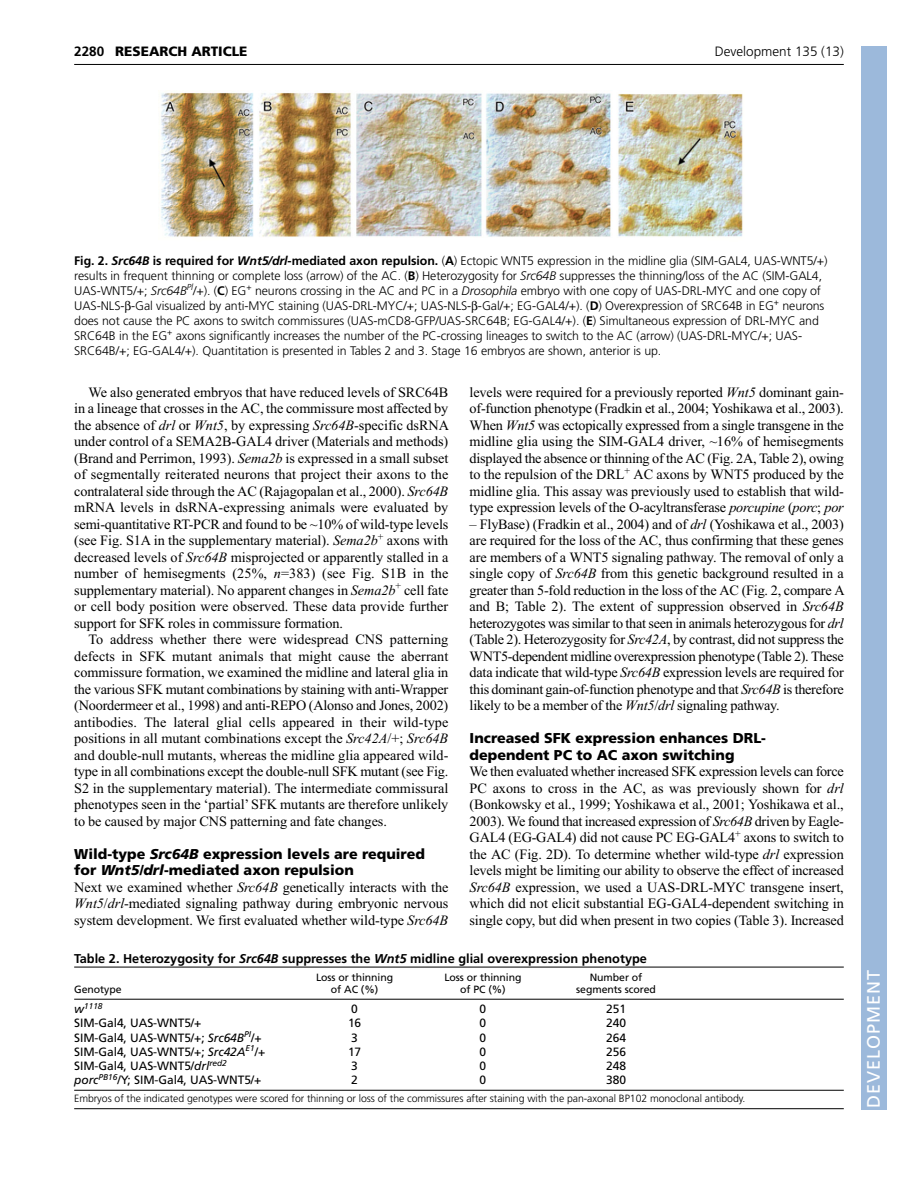
<style>
.page{position:relative;width:918px;height:1188px;background:#fff}
.page>*{position:absolute;margin:0;border:0;box-sizing:border-box;transform-origin:0 0}
.t1{font:18px "Frutiger LT Std";letter-spacing:.055em;color:#fff}
.t2{font:14.25px/16.5px "Times New Roman";letter-spacing:-.005em;color:#000;text-align:justify}
.t3{font:900 14.25px/16.5px "Frutiger LT Std";color:#000}
.t4{font:300 13.5px "Frutiger LT Std";color:#000}
.t5{font:900 13.5px "Frutiger LT Std";color:#000}
.t6{font:700 13.5px "Frutiger LT Std";color:#000}
.t7{font:700 12.75px "Frutiger LT Std";color:#000}
.t8{font:300 12.3px/15px "Frutiger LT Std";letter-spacing:-.005em;color:#000}
.t9{font:12px "Frutiger LT Std";letter-spacing:-.005em;color:#000}
.t10{font:300 10.5px "Frutiger LT Std";letter-spacing:-.005em;color:#000}
.t11{font:10.5px "Frutiger LT Std";letter-spacing:-.005em;color:#000}
.t12{font:italic 8.4px "Frutiger LT Std";color:#000}
.s1{font-weight:700}
.s2{font-weight:700;font-style:italic}
.s3{font-style:italic}
.s4{font-size:12px}
</style>
<div class="page">
<hr style="left:74px;top:64px;width:770px;height:1px;background:#000">
<img style="left:161px;top:92px;width:582px;height:145px">
<hr style="left:74px;top:967px;width:770px;height:1px;background:#000">
<hr style="left:74px;top:999px;width:770px;height:1px;background:#000">
<hr style="left:74px;top:1090px;width:770px;height:1px;background:#000">
<hr style="left:74px;top:1108px;width:770px;height:1px;background:#000">
<div style="left:861px;top:46px;width:25px;height:1064px;background:#9cb9db"></div>
<p class="t6" style="left:74px;top:46px;width:32px">2280</p>
<p class="t5" style="left:115px;top:46px;width:134px">RESEARCH ARTICLE</p>
<p class="t4" style="left:715px;top:46px;width:131px">Development 135 (13)</p>
<p class="t8" style="left:74px;top:254px;width:755px"><span class="s1">Fig. 2.</span> <span class="s2">Src64B</span> <span class="s1">is required for</span> <span class="s2">Wnt5/drl</span><span class="s1">-mediated axon repulsion.</span> (<span class="s1">A</span>) Ectopic WNT5 expression in the midline glia (SIM-GAL4, UAS-WNT5/+) results in frequent thinning or complete loss (arrow) of the AC. (<span class="s1">B</span>) Heterozygosity for <span class="s3">Src64B</span> suppresses the thinning/loss of the AC (SIM-GAL4, UAS-WNT5/+; <span class="s3">Src64B</span><sup>Pl</sup>/+). (<span class="s1">C</span>) EG<sup>+</sup> neurons crossing in the AC and PC in a <span class="s3">Drosophila</span> embryo with one copy of UAS-DRL-MYC and one copy of UAS-NLS- -Gal visualized by anti-MYC staining (UAS-DRL-MYC/+; UAS-NLS- -Gal/+; EG-GAL4/+). (<span class="s1">D</span>) Overexpression of SRC64B in EG<sup>+</sup> neurons does not cause the PC axons to switch commissures (UAS-mCD8-GFP/UAS-SRC64B; EG-GAL4/+). (<span class="s1">E</span>) Simultaneous expression of DRL-MYC and SRC64B in the EG<sup>+</sup> axons significantly increases the number of the PC-crossing lineages to switch to the AC (arrow) (UAS-DRL-MYC/+; UAS-SRC64B/+; EG-GAL4/+). Quantitation is presented in Tables 2 and 3. Stage 16 embryos are shown, anterior is up.</p>
<p class="t2" style="left:74px;top:385px;width:376px;text-indent:14px">We also generated embryos that have reduced levels of SRC64B in a lineage that crosses in the AC, the commissure most affected by the absence of <span class="s3">drl</span> or <span class="s3">Wnt5</span>, by expressing <span class="s3">Src64B</span>-specific dsRNA under control of a SEMA2B-GAL4 driver (Materials and methods) (Brand and Perrimon, 1993). <span class="s3">Sema2b</span> is expressed in a small subset of segmentally reiterated neurons that project their axons to the contralateral side through the AC (Rajagopalan et al., 2000). <span class="s3">Src64B </span>mRNA levels in dsRNA-expressing animals were evaluated by semi-quantitative RT-PCR and found to be ~10% of wild-type levels (see Fig. S1A in the supplementary material). <span class="s3">Sema2b</span><sup>+</sup> axons with decreased levels of <span class="s3">Src64B</span> misprojected or apparently stalled in a number of hemisegments (25%, <span class="s3">n</span>=383) (see Fig. S1B in the supplementary material). No apparent changes in <span class="s3">Sema2b</span><sup>+</sup> cell fate or cell body position were observed. These data provide further support for SFK roles in commissure formation.</p>
<p class="t2" style="left:74px;top:633px;width:376px;text-indent:14px">To address whether there were widespread CNS patterning defects in SFK mutant animals that might cause the aberrant commissure formation, we examined the midline and lateral glia in the various SFK mutant combinations by staining with anti-Wrapper (Noordermeer et al., 1998) and anti-REPO (Alonso and Jones, 2002) antibodies. The lateral glial cells appeared in their wild-type positions in all mutant combinations except the <span class="s3">Src42A</span>/+; <span class="s3">Src64B </span>and double-null mutants, whereas the midline glia appeared wild&shy;type in all combinations except the double-null SFK mutant (see Fig.<br>S2 in the supplementary material). The intermediate commissural phenotypes seen in the ‘partial’ SFK mutants are therefore unlikely to be caused by major CNS patterning and fate changes.</p>
<p class="t3" style="left:74px;top:847px;width:352px">Wild-type <span class="s3">Src64B</span> expression levels are required for <span class="s3">Wnt5/drl</span>-mediated axon repulsion</p>
<p class="t2" style="left:74px;top:880px;width:376px">Next we examined whether <span class="s3">Src64B</span> genetically interacts with the <span class="s3">Wnt5</span>/<span class="s3">drl</span>-mediated signaling pathway during embryonic nervous system development. We first evaluated whether wild-type <span class="s3">Src64B</span></p>
<p class="t2" style="left:470px;top:385px;width:376px">levels were required for a previously reported <span class="s3">Wnt5</span> dominant gain&shy;of-function phenotype (Fradkin et al., 2004; Yoshikawa et al., 2003).<br>When <span class="s3">Wnt5</span> was ectopically expressed from a single transgene in the midline glia using the SIM-GAL4 driver, ~16% of hemisegments displayed the absence or thinning of the AC (Fig. 2A, Table 2), owing to the repulsion of the DRL<sup>+</sup> AC axons by WNT5 produced by the midline glia. This assay was previously used to establish that wild&shy;type expression levels of the O-acyltransferase <span class="s3">porcupine</span> (<span class="s3">porc</span>; <span class="s3">por</span></p>
<p class="t2" style="left:470px;top:517px;width:377px">– FlyBase) (Fradkin et al., 2004) and of <span class="s3">drl</span> (Yoshikawa et al., 2003) are required for the loss of the AC, thus confirming that these genes are members of a WNT5 signaling pathway. The removal of only a single copy of <span class="s3">Src64B</span> from this genetic background resulted in a greater than 5-fold reduction in the loss of the AC (Fig. 2, compare A and B; Table 2). The extent of suppression observed in <span class="s3">Src64B </span>heterozygotes was similar to that seen in animals heterozygous for <span class="s3">drl </span>(Table 2). Heterozygosity for <span class="s3">Src42A</span>, by contrast, did not suppress the WNT5-dependent midline overexpression phenotype (Table 2). These data indicate that wild-type <span class="s3">Src64B</span> expression levels are required for this dominant gain-of-function phenotype and that <span class="s3">Src64B</span> is therefore likely to be a member of the <span class="s3">Wnt5</span>/<span class="s3">drl</span> signaling pathway.</p>
<p class="t3" style="left:470px;top:731px;width:298px">Increased SFK expression enhances DRL&shy;dependent PC to AC axon switching</p>
<p class="t2" style="left:470px;top:765px;width:376px">We then evaluated whether increased SFK expression levels can force PC axons to cross in the AC, as was previously shown for <span class="s3">drl </span>(Bonkowsky et al., 1999; Yoshikawa et al., 2001; Yoshikawa et al., 2003). We found that increased expression of <span class="s3">Src64B</span> driven by Eagle-GAL4 (EG-GAL4) did not cause PC EG-GAL4<sup>+</sup> axons to switch to the AC (Fig. 2D). To determine whether wild-type <span class="s3">drl</span> expression levels might be limiting our ability to observe the effect of increased <span class="s3">Src64B</span> expression, we used a UAS-DRL-MYC transgene insert, which did not elicit substantial EG-GAL4-dependent switching in single copy, but did when present in two copies (Table 3). Increased</p>
<p class="t7" style="left:74px;top:953px;width:574px">Table 2. Heterozygosity for <span class="s3">Src64B</span> suppresses the <span class="s3">Wnt5</span> midline glial overexpression phenotype</p>
<p class="t11" style="left:316px;top:973px;width:79px">Loss or thinning</p>
<p class="t11" style="left:444px;top:973px;width:79px">Loss or thinning</p>
<p class="t11" style="left:590px;top:973px;width:54px">Number of</p>
<p class="t11" style="left:74px;top:985px;width:49px">Genotype</p>
<p class="t11" style="left:331px;top:985px;width:49px">of AC (%)</p>
<p class="t11" style="left:460px;top:985px;width:47px">of PC (%)</p>
<p class="t11" style="left:576px;top:985px;width:81px">segments scored</p>
<p class="t12" style="left:74px;top:1001px;width:30px"><span class="s4">w</span>1118</p>
<p class="t9" style="left:351px;top:1004px;width:8px">0</p>
<p class="t9" style="left:480px;top:1004px;width:8px">0</p>
<p class="t9" style="left:606px;top:1004px;width:21px">251</p>
<p class="t9" style="left:74px;top:1018px;width:129px">SIM-Gal4, UAS-WNT5/+</p>
<p class="t9" style="left:348px;top:1018px;width:15px">16</p>
<p class="t9" style="left:480px;top:1018px;width:8px">0</p>
<p class="t9" style="left:606px;top:1018px;width:21px">240</p>
<p class="t9" style="left:74px;top:1033px;width:189px">SIM-Gal4, UAS-WNT5/+; <span class="s3">Src64B</span><sup>PI</sup>/+</p>
<p class="t9" style="left:351px;top:1033px;width:8px">3</p>
<p class="t9" style="left:480px;top:1033px;width:8px">0</p>
<p class="t9" style="left:606px;top:1033px;width:21px">264</p>
<p class="t9" style="left:74px;top:1047px;width:193px">SIM-Gal4, UAS-WNT5/+; <span class="s3">Src42A</span><sup>E1</sup>/+</p>
<p class="t9" style="left:348px;top:1047px;width:15px">17</p>
<p class="t9" style="left:480px;top:1047px;width:8px">0</p>
<p class="t9" style="left:606px;top:1047px;width:21px">256</p>
<p class="t9" style="left:74px;top:1061px;width:154px">SIM-Gal4, UAS-WNT5/<span class="s3">drl</span><sup>red2</sup></p>
<p class="t9" style="left:351px;top:1061px;width:8px">3</p>
<p class="t9" style="left:480px;top:1061px;width:8px">0</p>
<p class="t9" style="left:606px;top:1061px;width:21px">248</p>
<p class="t9" style="left:74px;top:1075px;width:189px"><span class="s3">porc</span><sup>PB16</sup>/Y; SIM-Gal4, UAS-WNT5/+</p>
<p class="t9" style="left:351px;top:1075px;width:8px">2</p>
<p class="t9" style="left:480px;top:1075px;width:8px">0</p>
<p class="t9" style="left:606px;top:1075px;width:21px">380</p>
<p class="t10" style="left:74px;top:1095px;width:673px">Embryos of the indicated genotypes were scored for thinning or loss of the commissures after staining with the pan-axonal BP102 monoclonal antibody.</p>
<p class="t1" style="left:863px;top:1108px;width:140px;rotate:-90deg">DEVELOPMENT</p>
</div>
